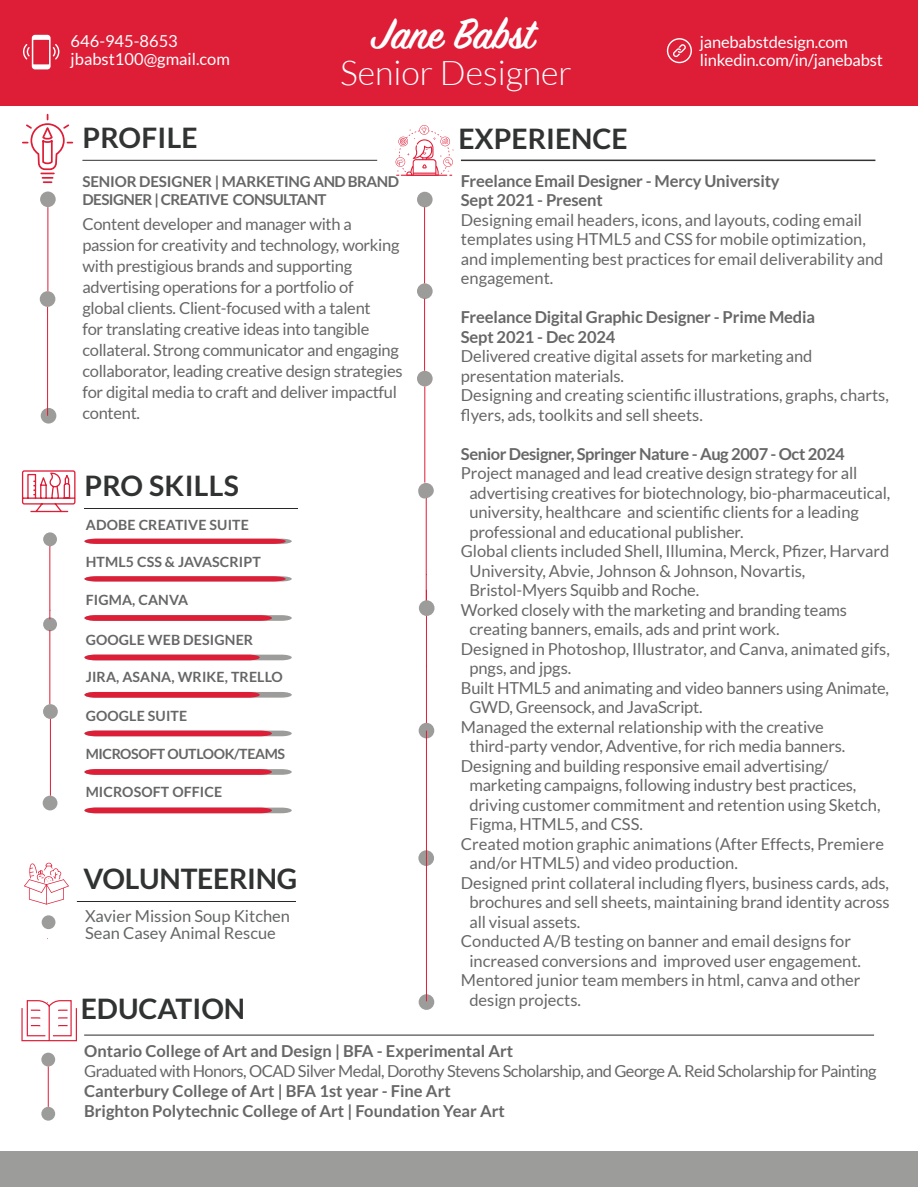
<style>
.page{position:relative;width:918px;height:1188px;background:#fff}
.page>*{position:absolute;margin:0;border:0;box-sizing:border-box;transform-origin:0 0}
.t1{font:600 47.1px "Sign Painter House Script";color:#fff}
.t2{font:300 33.9px "Lato";color:#fff}
.t3{font:700 28.35px "Lato";color:#313232}
.t4{font:700 28.35px "Lato";letter-spacing:.01em;color:#323333}
.t5{font:16.5px/21px "Lato";letter-spacing:-.01em;color:#666766}
.t6{font:700 16.5px/19.5px "Lato";letter-spacing:-.01em;color:#666766}
.t7{font:16.5px "Lato";letter-spacing:-.035em;color:#666766}
.t8{font:16.5px/18px "Lato";letter-spacing:-.01em;color:#fff}
.t9{font:16.5px/16.5px "Lato";color:#656666}
.t10{font:700 15px/18px "Lato";letter-spacing:-.035em;color:#666766}
.t11{font:700 14.1px "Lato";letter-spacing:.01em;color:#676666}
.t12{font:700 14.1px "Lato";letter-spacing:-.025em;color:#676666}
</style>
<div class="page">
<div style="left:0;top:1152px;width:918px;height:35px;background:#9c9c9a"></div>
<div style="left:0;top:0;width:918px;height:105px;background:#de1d37"></div>
<svg style="left:23px;top:35px;width:36px;height:34px"></svg>
<svg style="left:667px;top:38px;width:25px;height:25px"></svg>
<svg style="left:425px;top:208px;width:1px;height:33px"></svg>
<hr style="left:84px;top:1035px;width:790px;height:1px;background:#28282a">
<div style="left:41px;top:1053px;width:14px;height:13px;background:#9c9c9a;border-radius:50%"></div>
<div style="left:41px;top:1107px;width:14px;height:14px;background:#9c9c9a;border-radius:50%"></div>
<hr style="left:48px;top:1066px;width:1px;height:41px;background:#de1d37">
<svg style="left:21px;top:1000px;width:56px;height:41px"></svg>
<hr style="left:85px;top:508px;width:213px;height:1px;background:#28282a">
<svg style="left:84px;top:539px;width:208px;height:5px"></svg>
<svg style="left:84px;top:576px;width:208px;height:5px"></svg>
<svg style="left:84px;top:615px;width:208px;height:6px"></svg>
<svg style="left:84px;top:655px;width:208px;height:5px"></svg>
<svg style="left:84px;top:692px;width:208px;height:6px"></svg>
<svg style="left:84px;top:731px;width:208px;height:5px"></svg>
<svg style="left:84px;top:769px;width:208px;height:6px"></svg>
<svg style="left:84px;top:808px;width:208px;height:5px"></svg>
<div style="left:43px;top:532px;width:14px;height:14px;background:#9c9c9a;border-radius:50%"></div>
<div style="left:43px;top:617px;width:14px;height:14px;background:#9c9c9a;border-radius:50%"></div>
<div style="left:43px;top:704px;width:15px;height:15px;background:#9c9c9a;border-radius:50%"></div>
<div style="left:43px;top:796px;width:14px;height:14px;background:#9c9c9a;border-radius:50%"></div>
<svg style="left:22px;top:470px;width:54px;height:42px"></svg>
<hr style="left:49px;top:546px;width:1px;height:73px;background:#de1d37">
<hr style="left:49px;top:630px;width:1px;height:74px;background:#de1d37">
<hr style="left:50px;top:719px;width:1px;height:77px;background:#de1d37">
<hr style="left:461px;top:160px;width:414px;height:1px;background:#323333">
<hr style="left:424px;top:207px;width:1px;height:76px;background:#de1d37">
<hr style="left:424px;top:299px;width:1px;height:72px;background:#de1d37">
<hr style="left:426px;top:499px;width:1px;height:109px;background:#de1d37">
<hr style="left:426px;top:590px;width:1px;height:141px;background:#de1d37">
<div style="left:417px;top:192px;width:16px;height:15px;background:#9c9c9a;border-radius:50%"></div>
<div style="left:417px;top:283px;width:16px;height:16px;background:#9c9c9a;border-radius:50%"></div>
<div style="left:417px;top:371px;width:16px;height:15px;background:#9c9c9a;border-radius:50%"></div>
<svg style="left:418px;top:483px;width:16px;height:16px"></svg>
<div style="left:419px;top:600px;width:16px;height:16px;background:#9c9c9a;border-radius:50%"></div>
<div style="left:419px;top:723px;width:15px;height:15px;background:#9c9c9a;border-radius:50%"></div>
<div style="left:419px;top:994px;width:15px;height:16px;background:#9c9c9a;border-radius:50%"></div>
<div style="left:418px;top:850px;width:16px;height:16px;background:#9c9c9a;border-radius:50%"></div>
<hr style="left:424px;top:386px;width:1px;height:97px;background:#de1d37">
<hr style="left:426px;top:731px;width:1px;height:270px;background:#de1d37">
<svg style="left:395px;top:125px;width:59px;height:51px"></svg>
<hr style="left:82px;top:160px;width:295px;height:1px;background:#323333">
<div style="left:40px;top:192px;width:16px;height:15px;background:#9c9c9a;border-radius:50%"></div>
<div style="left:40px;top:291px;width:15px;height:16px;background:#9c9c9a;border-radius:50%"></div>
<div style="left:41px;top:408px;width:15px;height:16px;background:#9c9c9a;border-radius:50%"></div>
<hr style="left:48px;top:207px;width:1px;height:84px;background:#de1d37">
<hr style="left:47px;top:307px;width:1px;height:109px;background:#de1d37">
<svg style="left:22px;top:114px;width:51px;height:69px"></svg>
<div style="left:42px;top:915px;width:13px;height:14px;background:#9c9c9a;border-radius:50%"></div>
<svg style="left:24px;top:862px;width:45px;height:43px"></svg>
<hr style="left:77px;top:901px;width:219px;height:1px;background:#272829">
<h1 class="t1" style="left:371px;top:5px;width:164px">Jane Babst</h1>
<h2 class="t2" style="left:340px;top:55px;width:233px">Senior Designer</h2>
<p class="t8" style="left:71px;top:31px;width:161px">646-945-8653 jbabst100@gmail.com</p>
<p class="t8" style="left:700px;top:33px;width:185px">janebabstdesign.com linkedin.com/in/janebabst</p>
<h3 class="t4" style="left:82px;top:122px;width:117px">PROFILE</h3>
<p class="t10" style="left:82px;top:173px;width:318px">SENIOR DESIGNER | MARKETING AND BRAND<br>DESIGNER | CREATIVE CONSULTANT</p>
<p class="t5" style="left:82px;top:213px;width:322px">Content developer and manager with a passion for creativity and technology, working with prestigious brands and supporting advertising operations for a portfolio of<br>global clients. Client-focused with a talent<br>for translating creative ideas into tangible collateral. Strong communicator and engaging collaborator, leading creative design strategies for digital media to craft and deliver impactful content.</p>
<h3 class="t3" style="left:84px;top:470px;width:156px">PRO SKILLS</h3>
<p class="t11" style="left:86px;top:517px;width:165px">ADOBE CREATIVE SUITE</p>
<p class="t11" style="left:86px;top:554px;width:177px">HTML5 CSS &amp; JAVASCRIPT</p>
<p class="t11" style="left:86px;top:592px;width:104px">FIGMA, CANVA</p>
<p class="t11" style="left:86px;top:631px;width:169px">GOOGLE WEB DESIGNER</p>
<p class="t11" style="left:86px;top:669px;width:199px">JIRA, ASANA, WRIKE, TRELLO</p>
<p class="t11" style="left:86px;top:707px;width:103px">GOOGLE SUITE</p>
<p class="t12" style="left:86px;top:746px;width:201px">MICROSOFT OUTLOOK/TEAMS</p>
<p class="t11" style="left:86px;top:784px;width:138px">MICROSOFT OFFICE</p>
<h3 class="t3" style="left:84px;top:862px;width:215px">VOLUNTEERING</h3>
<p class="t9" style="left:85px;top:908px;width:207px">Xavier Mission Soup Kitchen<br>Sean Casey Animal Rescue</p>
<h3 class="t3" style="left:81px;top:992px;width:166px">EDUCATION</h3>
<h3 class="t3" style="left:458px;top:122px;width:171px">EXPERIENCE</h3>
<p class="t6" style="left:461px;top:171px;width:320px">Freelance Email Designer - Mercy University<br>Sept 2021 - Present</p>
<p class="t5" style="left:461px;top:210px;width:424px;line-height:19.5px">Designing email headers, icons, and layouts, coding email templates using HTML5 and CSS for mobile optimization, and implementing best practices for email deliverability and engagement.</p>
<p class="t6" style="left:461px;top:307px;width:356px">Freelance Digital Graphic Designer - Prime Media<br>Sept 2021 - Dec 2024</p>
<p class="t5" style="left:461px;top:346px;width:429px;line-height:19.5px">Delivered creative digital assets for marketing and presentation materials.<br>Designing and creating scientific illustrations, graphs, charts, flyers, ads, toolkits and sell sheets.</p>
<p class="t6" style="left:461px;top:444px;width:385px">Senior Designer, Springer Nature - Aug 2007 - Oct 2024</p>
<p class="t5" style="left:461px;top:463px;width:398px">Project managed and lead creative design strategy for all</p>
<p class="t5" style="left:469px;top:482px;width:422px">advertising creatives for biotechnology, bio-pharmaceutical,</p>
<p class="t5" style="left:469px;top:502px;width:391px">university, healthcare and scientific clients for a leading</p>
<p class="t5" style="left:469px;top:521px;width:276px">professional and educational publisher.</p>
<p class="t5" style="left:461px;top:541px;width:430px">Global clients included Shell, Illumina, Merck, Pfizer, Harvard</p>
<p class="t5" style="left:469px;top:560px;width:338px">University, Abvie, Johnson &amp; Johnson, Novartis,</p>
<p class="t5" style="left:469px;top:580px;width:231px">Bristol-Myers Squibb and Roche.</p>
<p class="t5" style="left:461px;top:599px;width:388px">Worked closely with the marketing and branding teams</p>
<p class="t5" style="left:469px;top:619px;width:312px">creating banners, emails, ads and print work.</p>
<p class="t5" style="left:461px;top:638px;width:430px">Designed in Photoshop, Illustrator, and Canva, animated gifs,</p>
<p class="t5" style="left:469px;top:658px;width:103px">pngs, and jpgs.</p>
<p class="t5" style="left:461px;top:677px;width:430px">Built HTML5 and animating and video banners using Animate,</p>
<p class="t5" style="left:469px;top:697px;width:235px">GWD, Greensock, and JavaScript.</p>
<p class="t5" style="left:461px;top:716px;width:364px">Managed the external relationship with the creative</p>
<p class="t5" style="left:469px;top:736px;width:378px">third-party vendor, Adventive, for rich media banners.</p>
<p class="t5" style="left:461px;top:755px;width:369px">Designing and building responsive email advertising/</p>
<p class="t5" style="left:469px;top:775px;width:389px">marketing campaigns, following industry best practices,</p>
<p class="t5" style="left:469px;top:794px;width:413px">driving customer commitment and retention using Sketch,</p>
<p class="t5" style="left:469px;top:814px;width:175px">Figma, HTML5, and CSS.</p>
<p class="t5" style="left:461px;top:833px;width:425px">Created motion graphic animations (After Effects, Premiere</p>
<p class="t5" style="left:469px;top:853px;width:270px">and/or HTML5) and video production.</p>
<p class="t5" style="left:461px;top:872px;width:430px">Designed print collateral including flyers, business cards, ads,</p>
<p class="t5" style="left:469px;top:892px;width:422px">brochures and sell sheets, maintaining brand identity across</p>
<p class="t5" style="left:469px;top:911px;width:112px">all visual assets.</p>
<p class="t5" style="left:461px;top:931px;width:392px">Conducted A/B testing on banner and email designs for</p>
<p class="t5" style="left:469px;top:950px;width:393px">increased conversions and improved user engagement.</p>
<p class="t5" style="left:461px;top:970px;width:401px">Mentored junior team members in html, canva and other</p>
<p class="t5" style="left:469px;top:989px;width:113px">design projects.</p>
<p class="t6" style="left:84px;top:1041px;width:431px">Ontario College of Art and Design | BFA - Experimental Art</p>
<p class="t7" style="left:84px;top:1062px;width:794px">Graduated with Honors, OCAD Silver Medal, Dorothy Stevens Scholarship, and George A. Reid Scholarship for Painting</p>
<p class="t6" style="left:84px;top:1081px;width:422px">Canterbury College of Art | BFA 1st year - Fine Art<br>Brighton Polytechnic College of Art | Foundation Year Art</p>
</div>
